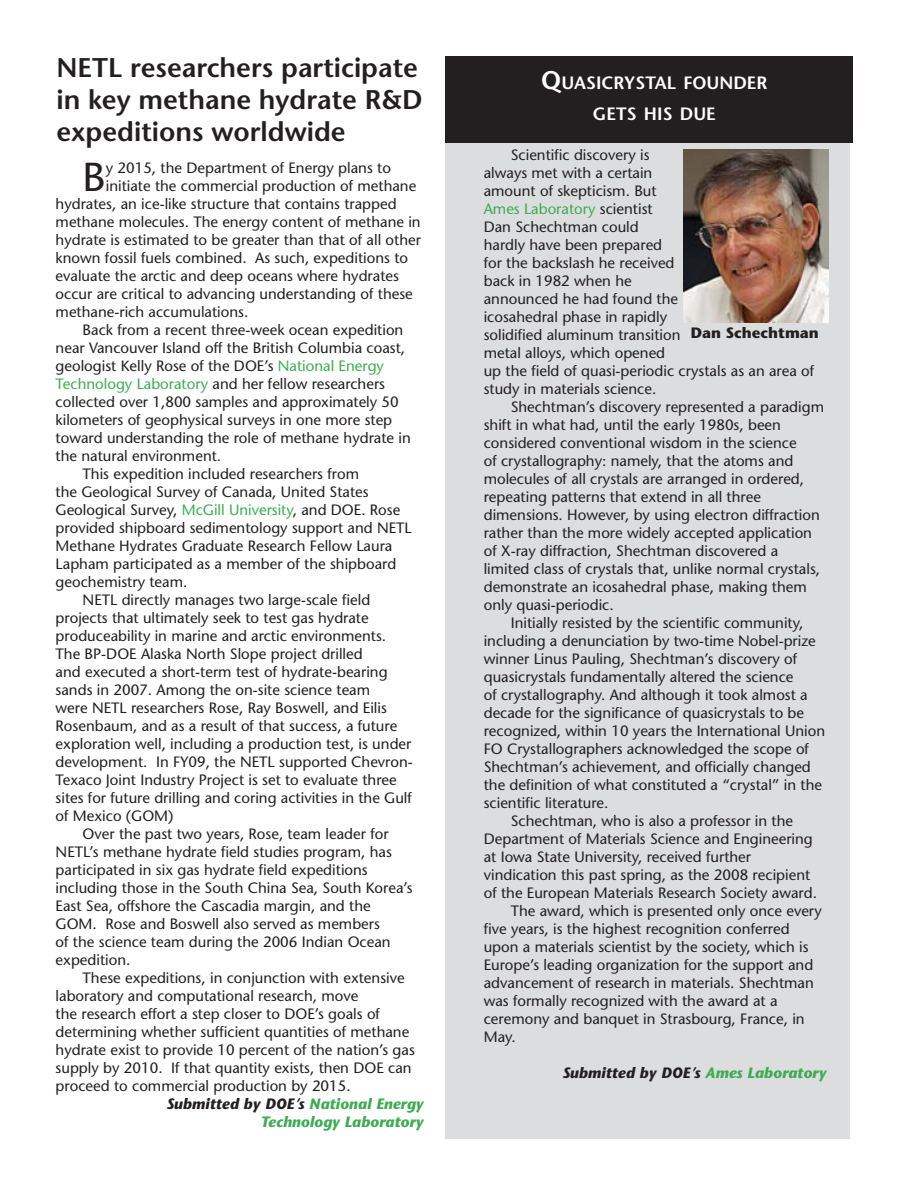
<style>
.page{position:relative;width:918px;height:1188px;background:#fff}
.page>*{position:absolute;margin:0;border:0;box-sizing:border-box;transform-origin:0 0}
.t1{font:40.35px "Stone Sans";color:#231f20}
.t2{font:600 27px/32.4px "Stone Sans";color:#231f20}
.t3{font:600 17.85px/30.6px "Stone Sans";color:#fff;text-align:center}
.t4{font:15px/18px "Stone Sans";color:#231f20}
.t5{font:italic 700 15px "Stone Sans";color:#231f20}
.t6{font:italic 700 15px "Stone Sans";color:#40aa55}
.t7{font:700 15px "Stone Sans";color:#231f20}
.s1{color:#40aa55}
.s2{font-size:25.5px}
</style>
<div class="page">
<div style="left:446px;top:61px;width:404px;height:1078px;background:#dcddde"></div>
<div style="left:446px;top:56px;width:408px;height:86px;background:#231f20"></div>
<img style="left:684px;top:150px;width:144px;height:173px">
<h2 class="t2" style="left:56px;top:54px;width:368px">NETL researchers participate in key methane hydrate R&amp;D expeditions worldwide</h2>
<h1 class="t1" style="left:83px;top:162px;width:25px">B</h1>
<p class="t4" style="left:106px;top:161px;width:287px">y 2015, the Department of Energy plans to</p>
<p class="t4" style="left:106px;top:179px;width:312px">initiate the commercial production of methane</p>
<p class="t4" style="left:56px;top:197px;width:343px">hydrates, an ice-like structure that contains trapped</p>
<p class="t4" style="left:56px;top:215px;width:367px">methane molecules. The energy content of methane in</p>
<p class="t4" style="left:56px;top:233px;width:367px">hydrate is estimated to be greater than that of all other</p>
<p class="t4" style="left:56px;top:251px;width:354px">known fossil fuels combined. As such, expeditions to</p>
<p class="t4" style="left:56px;top:269px;width:345px">evaluate the arctic and deep oceans where hydrates</p>
<p class="t4" style="left:56px;top:287px;width:359px">occur are critical to advancing understanding of these</p>
<p class="t4" style="left:56px;top:305px;width:194px">methane-rich accumulations.</p>
<p class="t4" style="left:83px;top:323px;width:322px">Back from a recent three-week ocean expedition</p>
<p class="t4" style="left:56px;top:341px;width:351px">near Vancouver Island off the British Columbia coast,</p>
<p class="t4" style="left:56px;top:359px;width:330px">geologist Kelly Rose of the DOE’s <span class="s1">National Energy</span></p>
<p class="t4" style="left:56px;top:377px;width:331px"><span class="s1">Technology Laboratory</span> and her fellow researchers</p>
<p class="t4" style="left:56px;top:395px;width:345px">collected over 1,800 samples and approximately 50</p>
<p class="t4" style="left:56px;top:413px;width:338px">kilometers of geophysical surveys in one more step</p>
<p class="t4" style="left:56px;top:431px;width:357px">toward understanding the role of methane hydrate in</p>
<p class="t4" style="left:56px;top:449px;width:167px">the natural environment.</p>
<p class="t4" style="left:83px;top:467px;width:278px">This expedition included researchers from</p>
<p class="t4" style="left:56px;top:485px;width:315px">the Geological Survey of Canada, United States</p>
<p class="t4" style="left:56px;top:503px;width:346px">Geological Survey, <span class="s1">McGill University</span>, and DOE. Rose</p>
<p class="t4" style="left:56px;top:521px;width:358px">provided shipboard sedimentology support and NETL</p>
<p class="t4" style="left:56px;top:539px;width:338px">Methane Hydrates Graduate Research Fellow Laura</p>
<p class="t4" style="left:56px;top:557px;width:342px">Lapham participated as a member of the shipboard</p>
<p class="t4" style="left:56px;top:575px;width:133px">geochemistry team.</p>
<p class="t4" style="left:83px;top:593px;width:289px">NETL directly manages two large-scale field</p>
<p class="t4" style="left:56px;top:611px;width:315px">projects that ultimately seek to test gas hydrate</p>
<p class="t4" style="left:56px;top:629px;width:332px">produceability in marine and arctic environments.</p>
<p class="t4" style="left:56px;top:647px;width:309px">The BP-DOE Alaska North Slope project drilled</p>
<p class="t4" style="left:56px;top:665px;width:333px">and executed a short-term test of hydrate-bearing</p>
<p class="t4" style="left:56px;top:683px;width:316px">sands in 2007. Among the on-site science team</p>
<p class="t4" style="left:56px;top:701px;width:333px">were NETL researchers Rose, Ray Boswell, and Eilis</p>
<p class="t4" style="left:56px;top:719px;width:343px">Rosenbaum, and as a result of that success, a future</p>
<p class="t4" style="left:56px;top:737px;width:357px">exploration well, including a production test, is under</p>
<p class="t4" style="left:56px;top:755px;width:359px">development. In FY09, the NETL supported Chevron-</p>
<p class="t4" style="left:56px;top:773px;width:343px">Texaco Joint Industry Project is set to evaluate three</p>
<p class="t4" style="left:56px;top:791px;width:358px">sites for future drilling and coring activities in the Gulf</p>
<p class="t4" style="left:56px;top:809px;width:119px">of Mexico (GOM)</p>
<p class="t4" style="left:83px;top:827px;width:307px">Over the past two years, Rose, team leader for</p>
<p class="t4" style="left:56px;top:845px;width:338px">NETL’s methane hydrate field studies program, has</p>
<p class="t4" style="left:56px;top:863px;width:314px">participated in six gas hydrate field expeditions</p>
<p class="t4" style="left:56px;top:881px;width:359px">including those in the South China Sea, South Korea’s</p>
<p class="t4" style="left:56px;top:899px;width:317px">East Sea, offshore the Cascadia margin, and the</p>
<p class="t4" style="left:56px;top:917px;width:326px">GOM. Rose and Boswell also served as members</p>
<p class="t4" style="left:56px;top:935px;width:337px">of the science team during the 2006 Indian Ocean</p>
<p class="t4" style="left:56px;top:953px;width:76px">expedition.</p>
<p class="t4" style="left:83px;top:971px;width:324px">These expeditions, in conjunction with extensive</p>
<p class="t4" style="left:56px;top:989px;width:304px">laboratory and computational research, move</p>
<p class="t4" style="left:56px;top:1007px;width:326px">the research effort a step closer to DOE’s goals of</p>
<p class="t4" style="left:56px;top:1025px;width:355px">determining whether sufficient quantities of methane</p>
<p class="t4" style="left:56px;top:1043px;width:361px">hydrate exist to provide 10 percent of the nation’s gas</p>
<p class="t4" style="left:56px;top:1061px;width:357px">supply by 2010. If that quantity exists, then DOE can</p>
<p class="t4" style="left:56px;top:1079px;width:297px">proceed to commercial production by 2015.</p>
<p class="t5" style="left:166px;top:1098px;width:258px">Submitted by DOE’s <span class="s1">National Energy</span></p>
<p class="t6" style="left:260px;top:1116px;width:164px">Technology Laboratory</p>
<p class="t3" style="left:541px;top:70px;width:228px"><span class="s2">Q</span>UASICRYSTAL FOUNDER<br>GETS HIS DUE</p>
<p class="t4" style="left:484px;top:147px;width:332px;text-indent:27px">Scientific discovery is<br>always met with a certain<br>amount of skepticism. But<br><span class="s1">Ames Laboratory</span> scientist<br>Dan Schechtman could<br>hardly have been prepared<br>for the backslash he received<br>back in 1982 when he<br>announced he had found the<br>icosahedral phase in rapidly<br>solidified aluminum transition<br>metal alloys, which opened<br>up the field of quasi-periodic crystals as an area of study in materials science.</p>
<p class="t4" style="left:484px;top:399px;width:342px;text-indent:27px">Shechtman’s discovery represented a paradigm shift in what had, until the early 1980s, been considered conventional wisdom in the science<br>of crystallography: namely, that the atoms and molecules of all crystals are arranged in ordered, repeating patterns that extend in all three dimensions. However, by using electron diffraction rather than the more widely accepted application of X-ray diffraction, Shechtman discovered a limited class of crystals that, unlike normal crystals, demonstrate an icosahedral phase, making them only quasi-periodic.</p>
<p class="t4" style="left:511px;top:615px;width:294px">Initially resisted by the scientific community,</p>
<p class="t4" style="left:484px;top:633px;width:334px">including a denunciation by two-time Nobel-prize</p>
<p class="t4" style="left:484px;top:651px;width:315px">winner Linus Pauling, Shechtman’s discovery of</p>
<p class="t4" style="left:484px;top:669px;width:311px">quasicrystals fundamentally altered the science</p>
<p class="t4" style="left:484px;top:687px;width:326px">of crystallography. And although it took almost a</p>
<p class="t4" style="left:484px;top:705px;width:322px">decade for the significance of quasicrystals to be</p>
<p class="t4" style="left:484px;top:723px;width:343px">recognized, within 10 years the International Union</p>
<p class="t4" style="left:484px;top:741px;width:327px">FO Crystallographers acknowledged the scope of</p>
<p class="t4" style="left:484px;top:759px;width:329px">Shechtman’s achievement, and officially changed</p>
<p class="t4" style="left:484px;top:777px;width:340px">the definition of what constituted a “crystal” in the</p>
<p class="t4" style="left:484px;top:795px;width:126px">scientific literature.</p>
<p class="t4" style="left:511px;top:813px;width:284px">Schechtman, who is also a professor in the</p>
<p class="t4" style="left:484px;top:831px;width:331px">Department of Materials Science and Engineering</p>
<p class="t4" style="left:484px;top:849px;width:269px">at Iowa State University, received further</p>
<p class="t4" style="left:484px;top:867px;width:328px">vindication this past spring, as the 2008 recipient</p>
<p class="t4" style="left:484px;top:885px;width:335px">of the European Materials Research Society award.</p>
<p class="t4" style="left:511px;top:903px;width:313px">The award, which is presented only once every</p>
<p class="t4" style="left:484px;top:921px;width:307px">five years, is the highest recognition conferred</p>
<p class="t4" style="left:484px;top:939px;width:326px">upon a materials scientist by the society, which is</p>
<p class="t4" style="left:484px;top:957px;width:331px">Europe’s leading organization for the support and</p>
<p class="t4" style="left:484px;top:975px;width:332px">advancement of research in materials. Shechtman</p>
<p class="t4" style="left:484px;top:993px;width:295px">was formally recognized with the award at a</p>
<p class="t4" style="left:484px;top:1011px;width:322px">ceremony and banquet in Strasbourg, France, in</p>
<p class="t4" style="left:484px;top:1029px;width:34px">May.</p>
<p class="t5" style="left:562px;top:1067px;width:265px">Submitted by DOE’s <span class="s1">Ames Laboratory</span></p>
<p class="t7" style="left:691px;top:327px;width:129px">Dan Schechtman</p>
</div>
